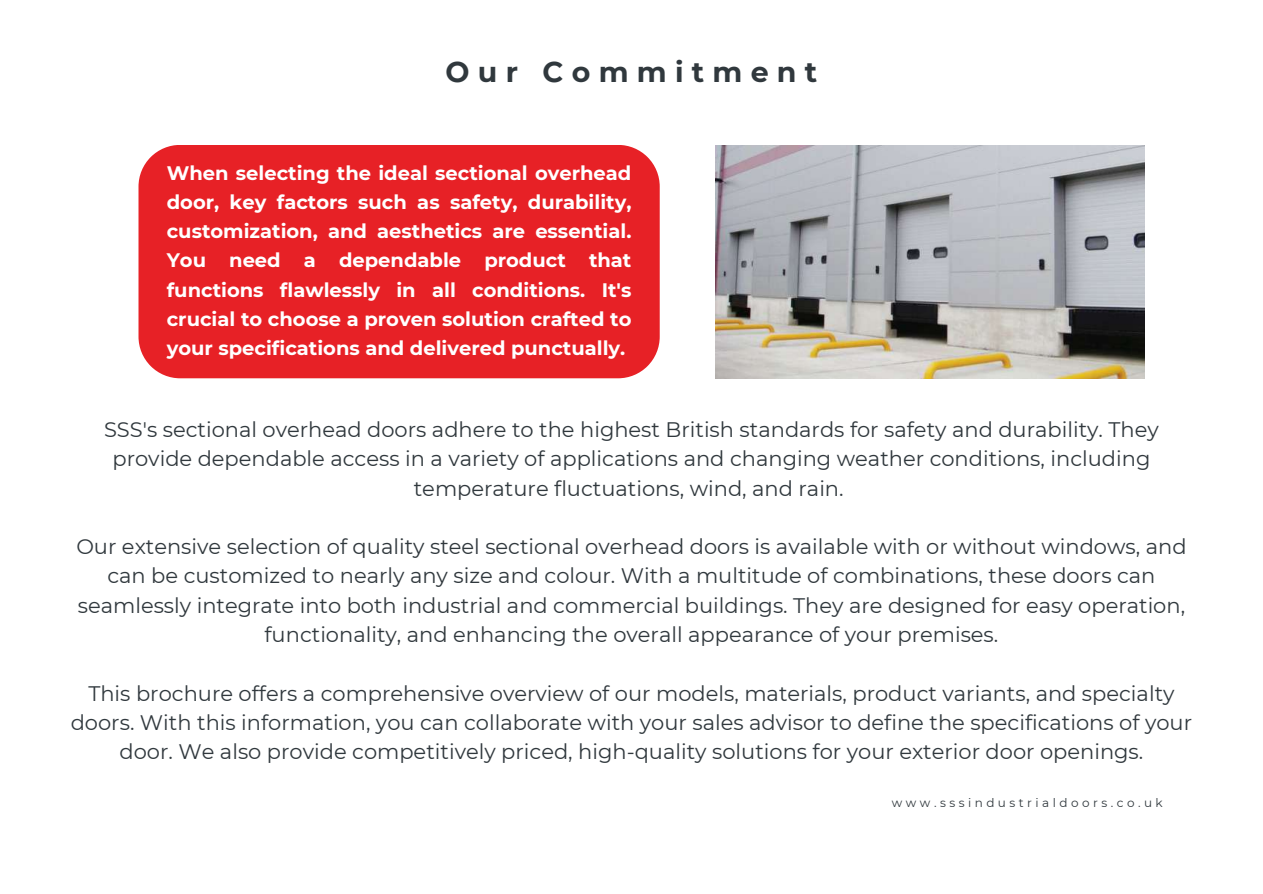
<style>
.page{position:relative;width:1263px;height:894px;background:#fff}
.page>*{position:absolute;margin:0;border:0;box-sizing:border-box;transform-origin:0 0}
.t1{font:700 28.5px "Montserrat";letter-spacing:.29em;color:#30383d}
.t2{font:21px/29.2px "Montserrat";color:#30383d;text-align:center}
.t3{font:700 19.5px/29.2px "Montserrat";color:#fff;text-align:justify}
.t4{font:12px "Montserrat";letter-spacing:.29em;color:#30383d}
</style>
<div class="page">
<img style="left:715px;top:146px;width:430px;height:233px">
<div style="left:138px;top:145px;width:522px;height:233px;background:#e72126"></div>
<h1 class="t1" style="left:446px;top:54px;width:373px">Our Commitment</h1>
<p class="t3" style="left:167px;top:158px;width:466px">When selecting the ideal sectional overhead door, key factors such as safety, durability, customization, and aesthetics are essential.<br>You need a dependable product that functions flawlessly in all conditions. It's crucial to choose a proven solution crafted to your specifications and delivered punctually.</p>
<p class="t2" style="left:104px;top:415px;width:1056px">SSS's sectional overhead doors adhere to the highest British standards for safety and durability. They provide dependable access in a variety of applications and changing weather conditions, including temperature fluctuations, wind, and rain.</p>
<p class="t2" style="left:76px;top:532px;width:1112px">Our extensive selection of quality steel sectional overhead doors is available with or without windows, and can be customized to nearly any size and colour. With a multitude of combinations, these doors can seamlessly integrate into both industrial and commercial buildings. They are designed for easy operation, functionality, and enhancing the overall appearance of your premises.</p>
<p class="t2" style="left:71px;top:678px;width:1123px">This brochure offers a comprehensive overview of our models, materials, product variants, and specialty doors. With this information, you can collaborate with your sales advisor to define the specifications of your door. We also provide competitively priced, high-quality solutions for your exterior door openings.</p>
<p class="t4" style="left:892px;top:795px;width:272px">www.sssindustrialdoors.co.uk</p>
</div>
